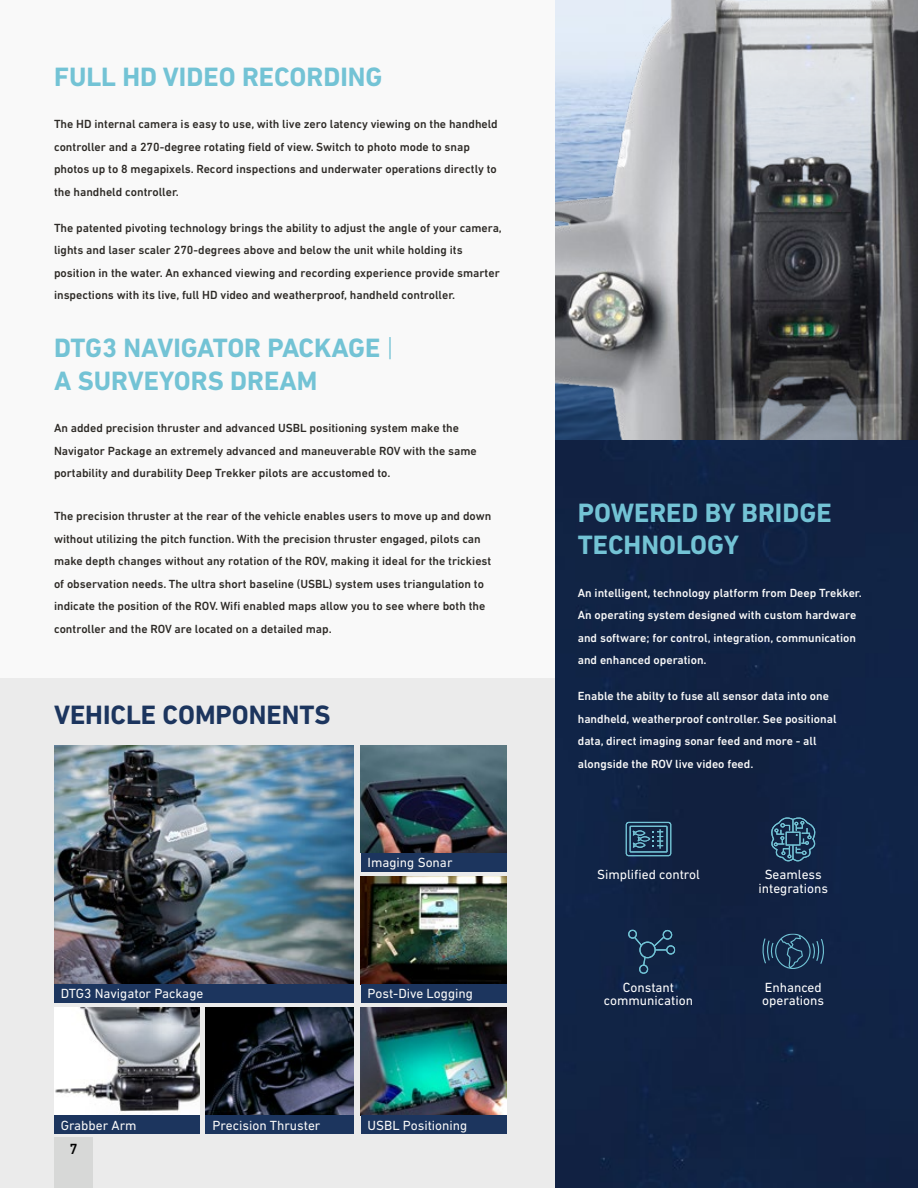
<style>
.page{position:relative;width:918px;height:1188px;background:#f9f9f9}
.page>*{position:absolute;margin:0;border:0;box-sizing:border-box;transform-origin:0 0}
.t1{font:700 27px/32.4px "DIN Next LT Pro";color:#73c3d5}
.t2{font:700 27px "DIN Next LT Pro";color:#1c355e}
.t3{font:500 15px "DIN Next LT Pro";color:#000}
.t4{font:13.5px "DIN Next LT Pro";color:#f9f9f9}
.t5{font:13.5px/13.5px "DIN Next LT Pro";color:#fff;text-align:center}
.t6{font:500 12px/22.5px "DIN Next LT Pro";color:#2d2a26}
.t7{font:500 12px/22.5px "DIN Next LT Pro";color:#f9f9f9}
.s1{font-weight:300}
</style>
<div class="page">
<div style="left:0;top:678px;width:555px;height:510px;background:#ebebeb"></div>
<img style="left:54px;top:745px;width:300px;height:239px">
<div style="left:54px;top:984px;width:300px;height:19px;background:#1c355e"></div>
<div style="left:555px;top:440px;width:363px;height:748px;background:#112344"></div>
<svg style="left:626px;top:822px;width:45px;height:34px;background:#325a74"></svg>
<svg style="left:628px;top:929px;width:47px;height:45px;background:#1d3857"></svg>
<svg style="left:771px;top:816px;width:45px;height:45px;background:#2e5370"></svg>
<svg style="left:761px;top:934px;width:65px;height:35px;background:#1f3c5b"></svg>
<img style="left:555px;top:0;width:363px;height:440px">
<img style="left:361px;top:745px;width:146px;height:108px">
<img style="left:361px;top:1007px;width:146px;height:108px">
<img style="left:361px;top:876px;width:146px;height:108px">
<img style="left:54px;top:1008px;width:146px;height:107px">
<img style="left:206px;top:1007px;width:148px;height:108px">
<div style="left:206px;top:1115px;width:148px;height:19px;background:#1c355e"></div>
<div style="left:361px;top:1115px;width:146px;height:19px;background:#1c355e"></div>
<div style="left:361px;top:984px;width:146px;height:18px;background:#1c355e"></div>
<div style="left:54px;top:1115px;width:146px;height:19px;background:#1c355e"></div>
<div style="left:361px;top:853px;width:146px;height:18px;background:#1c355e"></div>
<div style="left:54px;top:1137px;width:39px;height:51px;background:#d6d7d6"></div>
<h1 class="t1" style="left:54px;top:60px;width:330px">FULL HD VIDEO RECORDING</h1>
<p class="t6" style="left:54px;top:113px;width:445px">The HD internal camera is easy to use, with live zero latency viewing on the handheld controller and a 270-degree rotating field of view. Switch to photo mode to snap photos up to 8 megapixels. Record inspections and underwater operations directly to the handheld controller.</p>
<p class="t6" style="left:54px;top:217px;width:449px">The patented pivoting technology brings the ability to adjust the angle of your camera, lights and laser scaler 270-degrees above and below the unit while holding its position in the water. An exhanced viewing and recording experience provide smarter inspections with its live, full HD video and weatherproof, handheld controller.</p>
<h1 class="t1" style="left:54px;top:332px;width:341px">DTG3 NAVIGATOR PACKAGE <span class="s1">|<br></span>A SURVEYORS DREAM</h1>
<p class="t6" style="left:54px;top:417px;width:424px">An added precision thruster and advanced USBL positioning system make the<br>Navigator Package an extremely advanced and maneuverable ROV with the same portability and durability Deep Trekker pilots are accustomed to.</p>
<p class="t6" style="left:54px;top:505px;width:439px">The precision thruster at the rear of the vehicle enables users to move up and down without utilizing the pitch function. With the precision thruster engaged, pilots can make depth changes without any rotation of the ROV, making it ideal for the trickiest of observation needs. The ultra short baseline (USBL) system uses triangulation to indicate the position of the ROV. Wifi enabled maps allow you to see where both the controller and the ROV are located on a detailed map.</p>
<h1 class="t2" style="left:54px;top:699px;width:278px">VEHICLE COMPONENTS</h1>
<p class="t4" style="left:61px;top:986px;width:144px">DTG3 Navigator Package</p>
<p class="t4" style="left:368px;top:855px;width:86px">Imaging Sonar</p>
<p class="t4" style="left:368px;top:986px;width:107px">Post-Dive Logging</p>
<p class="t4" style="left:61px;top:1117px;width:77px">Grabber Arm</p>
<p class="t3" style="left:69px;top:1140px;width:10px">7</p>
<p class="t4" style="left:212px;top:1117px;width:110px">Precision Thruster</p>
<p class="t4" style="left:368px;top:1117px;width:101px">USBL Positioning</p>
<h1 class="t1" style="left:578px;top:496px;width:255px">POWERED BY BRIDGE<br>TECHNOLOGY</h1>
<p class="t7" style="left:578px;top:582px;width:286px">An intelligent, technology platform from Deep Trekker.<br>An operating system designed with custom hardware and software; for control, integration, communication and enhanced operation.</p>
<p class="t7" style="left:578px;top:685px;width:260px">Enable the abilty to fuse all sensor data into one handheld, weatherproof controller. See positional data, direct imaging sonar feed and more - all alongside the ROV live video feed.</p>
<p class="t5" style="left:597px;top:868px;width:104px">Simplified control</p>
<p class="t5" style="left:604px;top:980px;width:91px">Constant communication</p>
<p class="t5" style="left:758px;top:868px;width:71px">Seamless integrations</p>
<p class="t5" style="left:762px;top:980px;width:63px;text-align:left">Enhanced operations</p>
</div>
